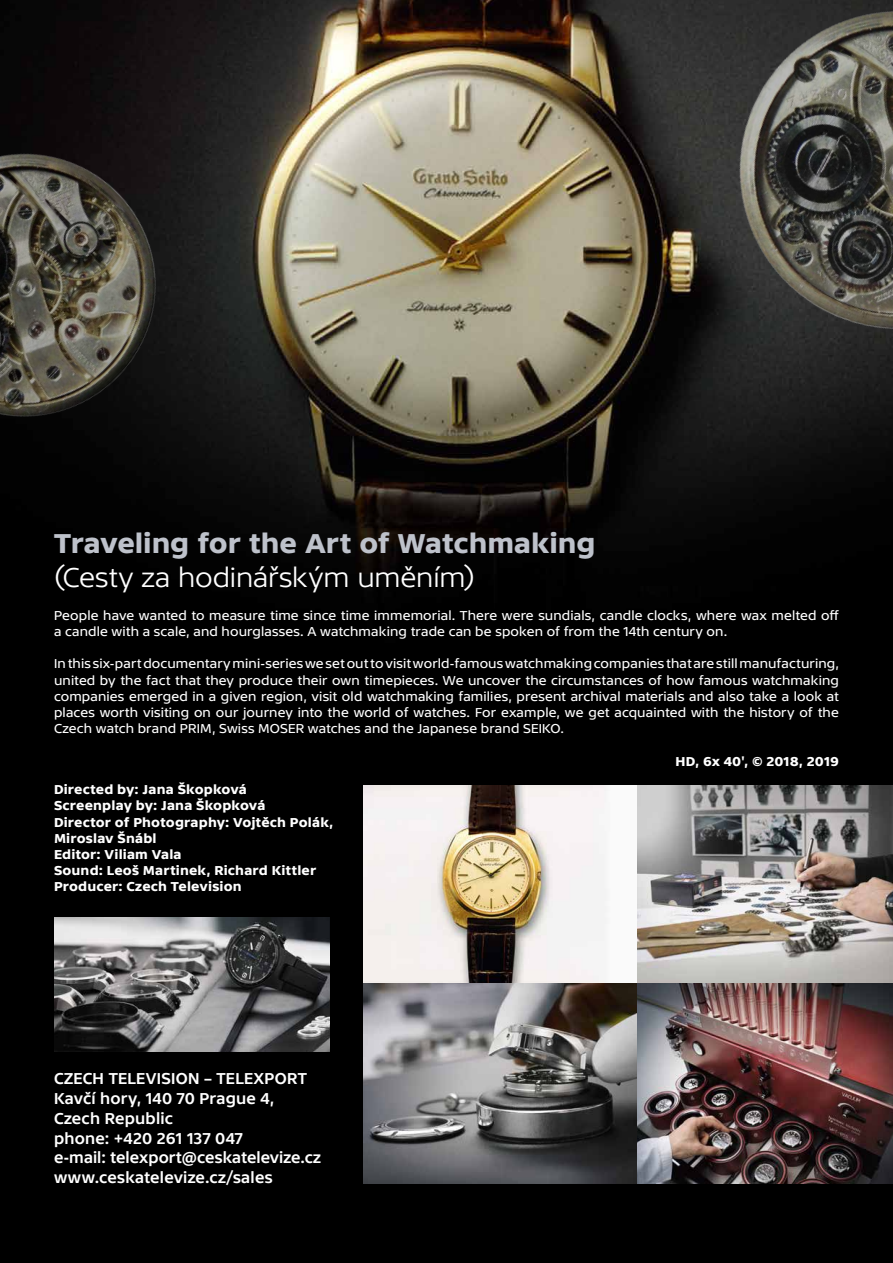
<style>
.page{position:relative;width:893px;height:1263px;background:#fff}
.page>*{position:absolute;margin:0;border:0;box-sizing:border-box;transform-origin:0 0}
.t1{font:700 28.5px "TV Sans Print";letter-spacing:-.005em;color:#bec2cb}
.t2{font:28.5px "TV Sans Print Lig";letter-spacing:-.005em;color:#fff}
.t3{font:16.5px/19.8px "TV Sans Print Med";letter-spacing:.01em;color:#fff;scale:.96 1}
.t4{font:13.5px/16.2px "TV Sans Print";letter-spacing:.01em;color:#fff}
.t5{font:700 13.5px/16.2px "TV Sans Print";letter-spacing:.01em;color:#fff}
</style>
<div class="page">
<img style="left:0;top:0;width:893px;height:1263px">
<img style="left:364px;top:785px;width:273px;height:398px">
<img style="left:54px;top:917px;width:276px;height:134px">
<img style="left:637px;top:785px;width:256px;height:398px">
<img style="left:676px;top:0;width:217px;height:360px">
<img style="left:0;top:95px;width:171px;height:350px">
<h1 class="t1" style="left:54px;top:527px;width:543px">Traveling for the Art of Watchmaking</h1>
<h1 class="t2" style="left:54px;top:562px;width:422px">(Cesty za hodinářským uměním)</h1>
<p class="t4" style="left:54px;top:607px;width:786px">People have wanted to measure time since time immemorial. There were sundials, candle clocks, where wax melted off a candle with a scale, and hourglasses. A watchmaking trade can be spoken of from the 14th century on.</p>
<p class="t4" style="left:54px;top:655px;width:786px;text-align:justify">In this six-part documentary mini-series we set out to visit world-famous watchmaking companies that are still manufacturing, united by the fact that they produce their own timepieces. We uncover the circumstances of how famous watchmaking companies emerged in a given region, visit old watchmaking families, present archival materials and also take a look at places worth visiting on our journey into the world of watches. For example, we get acquainted with the history of the Czech watch brand PRIM, Swiss MOSER watches and the Japanese brand SEIKO.</p>
<p class="t5" style="left:675px;top:753px;width:165px">HD, 6x 40', © 2018, 2019</p>
<p class="t5" style="left:54px;top:781px;width:281px">Directed by: Jana Škopková<br>Screenplay by: Jana Škopková<br>Director of Photography: Vojtěch Polák,<br>Miroslav Šnábl<br>Editor: Viliam Vala<br>Sound: Leoš Martinek, Richard Kittler<br>Producer: Czech Television</p>
<p class="t3" style="left:54px;top:1068px;width:280px">CZECH TELEVISION – TELEXPORT<br>Kavčí hory, 140 70 Prague 4,<br>Czech Republic<br>phone: +420 261 137 047<br>e-mail: telexport@ceskatelevize.cz www.ceskatelevize.cz/sales</p>
</div>
